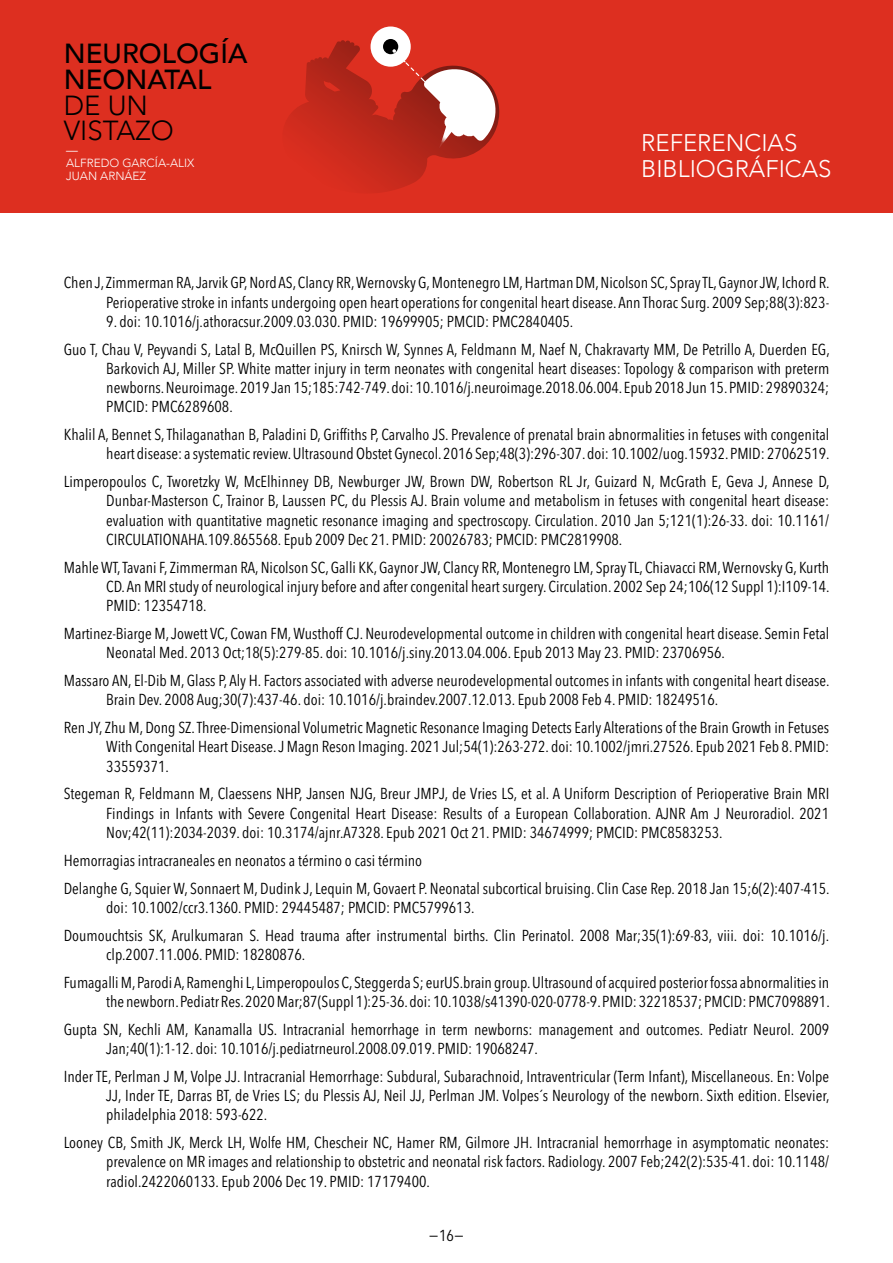
<style>
.page{position:relative;width:893px;height:1263px;background:#fff}
.page>*{position:absolute;margin:0;border:0;box-sizing:border-box;transform-origin:0 0}
.t1{font:500 27.6px/25.7px "Avenir";color:#000}
.t2{font:300 27.6px/25.7px "Avenir";color:#000}
.t3{font:300 24px/25.5px "Avenir";color:#fff}
.t4{font:condensed 15.75px/19.2px "Avenir Next LT Pro";color:#000}
.t5{font:300 11.85px/13px "Avenir";color:#fff}
</style>
<div class="page">
<div style="left:0;top:0;width:893px;height:213px;background:#dd2f20"></div>
<div style="left:371px;top:27px;width:40px;height:40px;background:#fff;border-radius:50%"></div>
<svg style="left:286px;top:40px;width:213px;height:153px"></svg>
<h1 class="t1" style="left:64px;top:39px;width:185px">NEUROLOGÍA<br>NEONATAL</h1>
<h1 class="t2" style="left:64px;top:92px;width:111px">DE UN<br>VISTAZO</h1>
<p class="t5" style="left:66px;top:143px;width:130px">—<br>ALFREDO GARCÍA-ALIX<br>JUAN ARNÁEZ</p>
<h2 class="t3" style="left:641px;top:130px;width:192px">REFERENCIAS<br>BIBLIOGRÁFICAS</h2>
<p class="t4" style="left:64px;top:273px;width:767px;text-align:right">Chen J, Zimmerman RA, Jarvik GP, Nord AS, Clancy RR, Wernovsky G, Montenegro LM, Hartman DM, Nicolson SC, Spray TL, Gaynor JW, Ichord R.<br>Perioperative stroke in infants undergoing open heart operations for congenital heart disease. Ann Thorac Surg. 2009 Sep;88(3):823-</p>
<p class="t4" style="left:64px;top:307px;width:767px;line-height:27.8px;text-indent:43px">9. doi: 10.1016/j.athoracsur.2009.03.030. PMID: 19699905; PMCID: PMC2840405.<br>Guo T, Chau V, Peyvandi S, Latal B, McQuillen PS, Knirsch W, Synnes A, Feldmann M, Naef N, Chakravarty MM, De Petrillo A, Duerden EG,</p>
<p class="t4" style="left:106px;top:359px;width:724px;text-align:justify">Barkovich AJ, Miller SP. White matter injury in term neonates with congenital heart diseases: Topology &amp; comparison with preterm newborns. Neuroimage. 2019 Jan 15;185:742-749. doi: 10.1016/j.neuroimage.2018.06.004. Epub 2018 Jun 15. PMID: 29890324; PMCID: PMC6289608.</p>
<p class="t4" style="left:64px;top:425px;width:767px;text-align:right">Khalil A, Bennet S, Thilaganathan B, Paladini D, Griffiths P, Carvalho JS. Prevalence of prenatal brain abnormalities in fetuses with congenital heart disease: a systematic review. Ultrasound Obstet Gynecol. 2016 Sep;48(3):296-307. doi: 10.1002/uog.15932. PMID: 27062519.</p>
<p class="t4" style="left:106px;top:472px;width:725px;text-align:justify;text-indent:-43px">Limperopoulos C, Tworetzky W, McElhinney DB, Newburger JW, Brown DW, Robertson RL Jr, Guizard N, McGrath E, Geva J, Annese D, Dunbar-Masterson C, Trainor B, Laussen PC, du Plessis AJ. Brain volume and metabolism in fetuses with congenital heart disease: evaluation with quantitative magnetic resonance imaging and spectroscopy. Circulation. 2010 Jan 5;121(1):26-33. doi: 10.1161/ CIRCULATIONAHA.109.865568. Epub 2009 Dec 21. PMID: 20026783; PMCID: PMC2819908.</p>
<p class="t4" style="left:106px;top:558px;width:725px;text-align:justify;text-indent:-43px">Mahle WT, Tavani F, Zimmerman RA, Nicolson SC, Galli KK, Gaynor JW, Clancy RR, Montenegro LM, Spray TL, Chiavacci RM, Wernovsky G, Kurth CD. An MRI study of neurological injury before and after congenital heart surgery. Circulation. 2002 Sep 24;106(12 Suppl 1):I109-14.<br>PMID: 12354718.</p>
<p class="t4" style="left:106px;top:624px;width:724px;text-indent:-43px">Martinez-Biarge M, Jowett VC, Cowan FM, Wusthoff CJ. Neurodevelopmental outcome in children with congenital heart disease. Semin Fetal<br>Neonatal Med. 2013 Oct;18(5):279-85. doi: 10.1016/j.siny.2013.04.006. Epub 2013 May 23. PMID: 23706956.</p>
<p class="t4" style="left:106px;top:671px;width:725px;text-indent:-43px">Massaro AN, El-Dib M, Glass P, Aly H. Factors associated with adverse neurodevelopmental outcomes in infants with congenital heart disease.<br>Brain Dev. 2008 Aug;30(7):437-46. doi: 10.1016/j.braindev.2007.12.013. Epub 2008 Feb 4. PMID: 18249516.</p>
<p class="t4" style="left:106px;top:718px;width:724px;text-align:justify;text-indent:-43px">Ren JY, Zhu M, Dong SZ. Three-Dimensional Volumetric Magnetic Resonance Imaging Detects Early Alterations of the Brain Growth in Fetuses With Congenital Heart Disease. J Magn Reson Imaging. 2021 Jul;54(1):263-272. doi: 10.1002/jmri.27526. Epub 2021 Feb 8. PMID:<br>33559371.</p>
<p class="t4" style="left:106px;top:784px;width:724px;text-align:justify;text-indent:-43px">Stegeman R, Feldmann M, Claessens NHP, Jansen NJG, Breur JMPJ, de Vries LS, et al. A Uniform Description of Perioperative Brain MRI Findings in Infants with Severe Congenital Heart Disease: Results of a European Collaboration. AJNR Am J Neuroradiol. 2021<br>Nov;42(11):2034-2039. doi: 10.3174/ajnr.A7328. Epub 2021 Oct 21. PMID: 34674999; PMCID: PMC8583253.</p>
<p class="t4" style="left:64px;top:846px;width:767px;line-height:27.8px">Hemorragias intracraneales en neonatos a término o casi término<br>Delanghe G, Squier W, Sonnaert M, Dudink J, Lequin M, Govaert P. Neonatal subcortical bruising. Clin Case Rep. 2018 Jan 15;6(2):407-415.</p>
<p class="t4" style="left:64px;top:893px;width:767px;line-height:27.8px;text-indent:43px">doi: 10.1002/ccr3.1360. PMID: 29445487; PMCID: PMC5799613.<br>Doumouchtsis SK, Arulkumaran S. Head trauma after instrumental births. Clin Perinatol. 2008 Mar;35(1):69-83, viii. doi: 10.1016/j.</p>
<p class="t4" style="left:64px;top:940px;width:767px;line-height:27.8px;text-indent:43px">clp.2007.11.006. PMID: 18280876.<br>Fumagalli M, Parodi A, Ramenghi L, Limperopoulos C, Steggerda S; eurUS.brain group. Ultrasound of acquired posterior fossa abnormalities in</p>
<p class="t4" style="left:64px;top:987px;width:767px;line-height:27.8px;text-align:right">the newborn. Pediatr Res. 2020 Mar;87(Suppl 1):25-36. doi: 10.1038/s41390-020-0778-9. PMID: 32218537; PMCID: PMC7098891.<br>Gupta SN, Kechli AM, Kanamalla US. Intracranial hemorrhage in term newborns: management and outcomes. Pediatr Neurol. 2009</p>
<p class="t4" style="left:64px;top:1034px;width:767px;line-height:27.8px;text-indent:43px">Jan;40(1):1-12. doi: 10.1016/j.pediatrneurol.2008.09.019. PMID: 19068247.<br>Inder TE, Perlman J M, Volpe JJ. Intracranial Hemorrhage: Subdural, Subarachnoid, Intraventricular (Term Infant), Miscellaneous. En: Volpe</p>
<p class="t4" style="left:106px;top:1086px;width:725px">JJ, Inder TE, Darras BT, de Vries LS; du Plessis AJ, Neil JJ, Perlman JM. Volpes´s Neurology of the newborn. Sixth edition. Elsevier, philadelphia 2018: 593-622.</p>
<p class="t4" style="left:106px;top:1133px;width:724px;text-align:justify;text-indent:-43px">Looney CB, Smith JK, Merck LH, Wolfe HM, Chescheir NC, Hamer RM, Gilmore JH. Intracranial hemorrhage in asymptomatic neonates: prevalence on MR images and relationship to obstetric and neonatal risk factors. Radiology. 2007 Feb;242(2):535-41. doi: 10.1148/ radiol.2422060133. Epub 2006 Dec 19. PMID: 17179400.</p>
<p class="t4" style="left:429px;top:1226px;width:37px">−16−</p>
</div>
